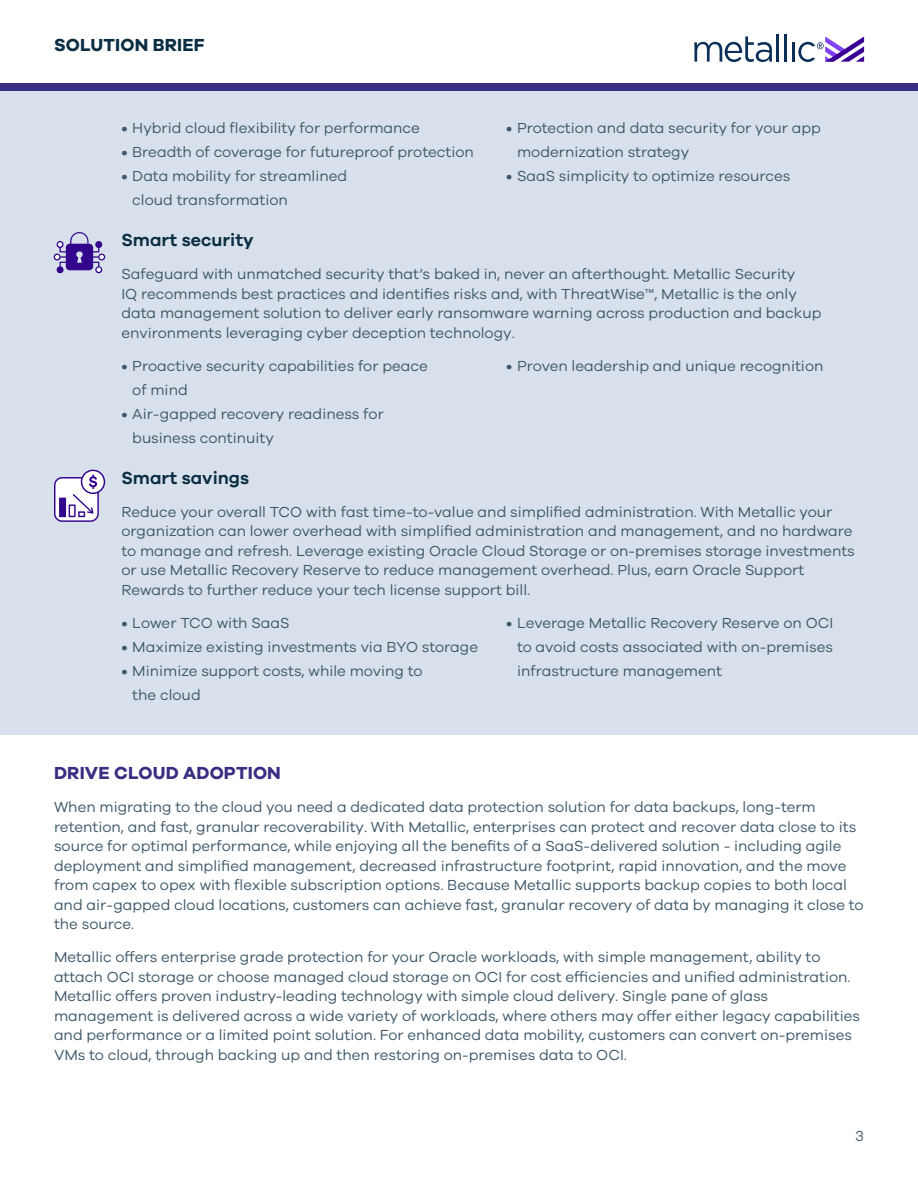
<style>
.page{position:relative;width:918px;height:1188px;background:#fff}
.page>*{position:absolute;margin:0;border:0;box-sizing:border-box;transform-origin:0 0}
.t1{font:600 18px "Galano Grotesque";color:#0b2e44}
.t2{font:700 18px "Galano Grotesque";letter-spacing:.01em;color:#382e82}
.t3{font:700 18px "Galano Grotesque";letter-spacing:.01em;color:#0b2e44}
.t4{font:15px/19.5px "Galano Grotesque";color:#3d586a}
.s1{font-weight:500}
</style>
<div class="page">
<hr style="left:776px;top:34px;width:3px;height:28px;background:#0a2e57">
<hr style="left:784px;top:34px;width:3px;height:28px;background:#0a2e57">
<hr style="left:792px;top:42px;width:3px;height:20px;background:#0a2e57">
<svg style="left:694px;top:36px;width:78px;height:26px"></svg>
<svg style="left:798px;top:36px;width:66px;height:26px"></svg>
<div style="left:0;top:91px;width:918px;height:644px;background:#d8e1eb"></div>
<div style="left:0;top:84px;width:918px;height:7px;background:#382e82"></div>
<svg style="left:54px;top:232px;width:51px;height:41px"></svg>
<svg style="left:54px;top:469px;width:51px;height:53px"></svg>
<p class="t3" style="left:54px;top:34px;width:152px">SOLUTION BRIEF</p>
<p class="t4" style="left:122px;top:118px;width:300px"><span class="s1">•</span> Hybrid cloud flexibility for performance</p>
<p class="t4" style="left:122px;top:142px;width:354px"><span class="s1">•</span> Breadth of coverage for futureproof protection</p>
<p class="t4" style="left:132px;top:164px;width:216px;line-height:24px;text-indent:-11px"><span class="s1">•</span> Data mobility for streamlined cloud transformation</p>
<p class="t4" style="left:517px;top:116px;width:306px;line-height:24px;text-indent:-11px"><span class="s1">•</span> Protection and data security for your app modernization strategy</p>
<p class="t4" style="left:506px;top:166px;width:286px"><span class="s1">•</span> SaaS simplicity to optimize resources</p>
<p class="t1" style="left:122px;top:229px;width:134px">Smart security</p>
<p class="t4" style="left:122px;top:264px;width:701px">Safeguard with unmatched security that’s baked in, never an afterthought. Metallic Security<br>IQ recommends best practices and identifies risks and, with ThreatWise™, Metallic is the only data management solution to deliver early ransomware warning across production and backup environments leveraging cyber deception technology.</p>
<p class="t4" style="left:132px;top:354px;width:297px;line-height:24px;text-indent:-11px"><span class="s1">•</span> Proactive security capabilities for peace of mind</p>
<p class="t4" style="left:132px;top:402px;width:253px;line-height:24px;text-indent:-11px"><span class="s1">•</span> Air-gapped recovery readiness for business continuity</p>
<p class="t4" style="left:506px;top:356px;width:319px"><span class="s1">•</span> Proven leadership and unique recognition</p>
<p class="t1" style="left:122px;top:467px;width:129px">Smart savings</p>
<p class="t4" style="left:122px;top:502px;width:735px">Reduce your overall TCO with fast time-to-value and simplified administration. With Metallic your organization can lower overhead with simplified administration and management, and no hardware to manage and refresh. Leverage existing Oracle Cloud Storage or on-premises storage investments or use Metallic Recovery Reserve to reduce management overhead. Plus, earn Oracle Support Rewards to further reduce your tech license support bill.</p>
<p class="t4" style="left:122px;top:613px;width:170px"><span class="s1">•</span> Lower TCO with SaaS</p>
<p class="t4" style="left:122px;top:637px;width:358px"><span class="s1">•</span> Maximize existing investments via BYO storage</p>
<p class="t4" style="left:132px;top:659px;width:292px;line-height:24px;text-indent:-11px"><span class="s1">•</span> Minimize support costs, while moving to the cloud</p>
<p class="t4" style="left:517px;top:611px;width:318px;line-height:24px;text-align:justify;text-indent:-11px"><span class="s1">•</span> Leverage Metallic Recovery Reserve on OCI to avoid costs associated with on-premises infrastructure management</p>
<p class="t2" style="left:54px;top:762px;width:228px">DRIVE CLOUD ADOPTION</p>
<p class="t4" style="left:54px;top:797px;width:811px">When migrating to the cloud you need a dedicated data protection solution for data backups, long-term retention, and fast, granular recoverability. With Metallic, enterprises can protect and recover data close to its source for optimal performance, while enjoying all the benefits of a SaaS-delivered solution - including agile deployment and simplified management, decreased infrastructure footprint, rapid innovation, and the move from capex to opex with flexible subscription options. Because Metallic supports backup copies to both local and air-gapped cloud locations, customers can achieve fast, granular recovery of data by managing it close to the source.</p>
<p class="t4" style="left:54px;top:947px;width:808px">Metallic offers enterprise grade protection for your Oracle workloads, with simple management, ability to attach OCI storage or choose managed cloud storage on OCI for cost efficiencies and unified administration.<br>Metallic offers proven industry-leading technology with simple cloud delivery. Single pane of glass management is delivered across a wide variety of workloads, where others may offer either legacy capabilities and performance or a limited point solution. For enhanced data mobility, customers can convert on-premises VMs to cloud, through backing up and then restoring on-premises data to OCI.</p>
<p class="t4" style="left:855px;top:1126px;width:10px">3</p>
</div>
